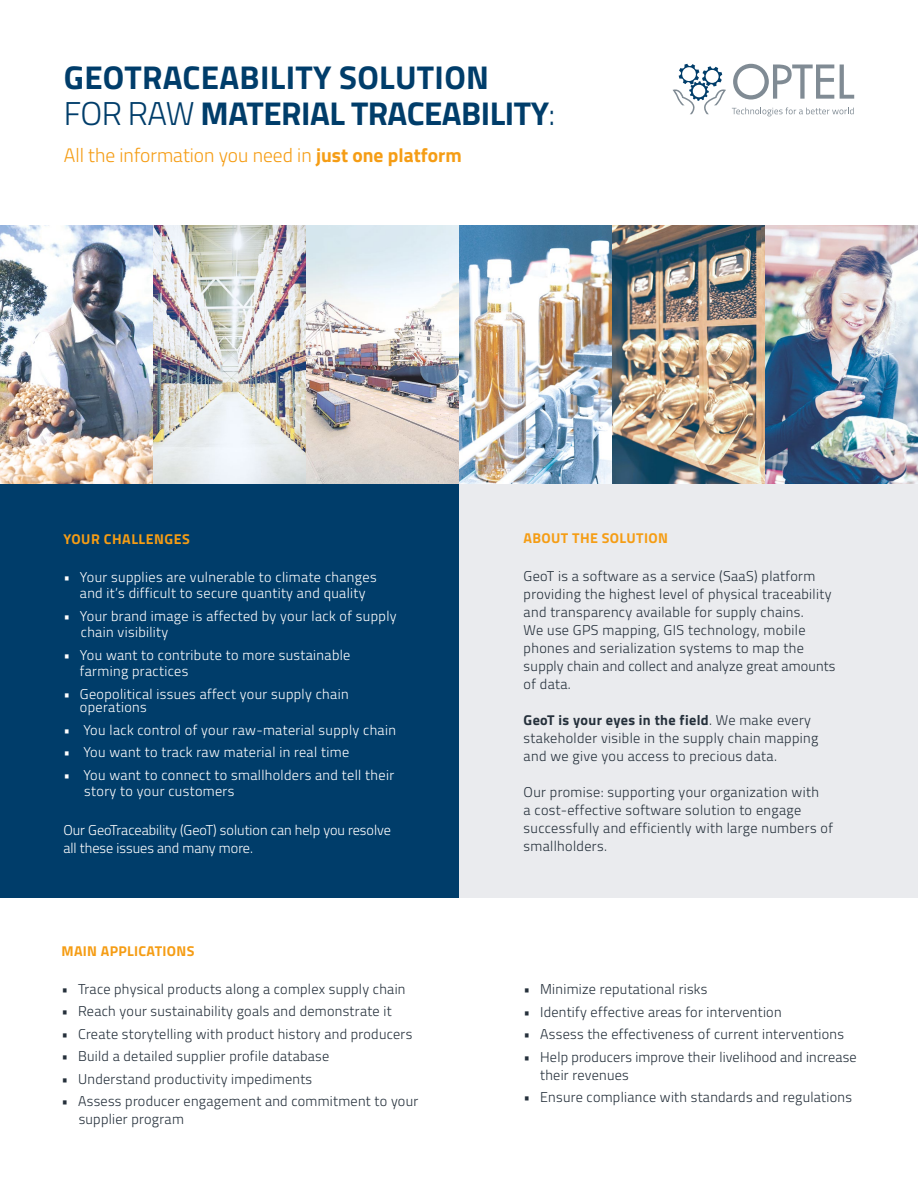
<style>
.page{position:relative;width:918px;height:1188px;background:#fff}
.page>*{position:absolute;margin:0;border:0;box-sizing:border-box;transform-origin:0 0}
.t1{font:700 33px/36px "Titillium";color:#003d6a}
.t2{font:300 19.5px "Titillium";color:#f59d15}
.t3{font:300 14.25px/18px "Titillium";letter-spacing:.02em;color:#25303b}
.t4{font:300 14.25px/16.5px "Titillium";letter-spacing:.025em;color:#fff}
.t5{font:300 14.25px/18px "Titillium";color:#fff}
.t6{font:700 14.25px "Titillium";letter-spacing:.025em;color:#f59d15}
.s1{font-weight:300}
.s2{font-weight:700}
</style>
<div class="page">
<div style="left:459px;top:484px;width:459px;height:413px;background:#eaebee"></div>
<div style="left:0;top:484px;width:459px;height:413px;background:#003d6a"></div>
<img style="left:0;top:226px;width:918px;height:258px">
<svg style="left:732px;top:108px;width:122px;height:8px"></svg>
<svg style="left:673px;top:64px;width:53px;height:50px"></svg>
<svg style="left:733px;top:64px;width:101px;height:36px"></svg>
<svg style="left:840px;top:65px;width:14px;height:34px"></svg>
<h1 class="t1" style="left:64px;top:57px;width:493px">GEOTRACEABILITY SOLUTION<br><span class="s1">FOR RAW</span> MATERIAL TRACEABILITY<span class="s1">:</span></h1>
<h2 class="t2" style="left:64px;top:141px;width:399px">All the information you need in <span class="s2">just one platform</span></h2>
<p class="t6" style="left:63px;top:528px;width:128px">YOUR CHALLENGES</p>
<p class="t4" style="left:63px;top:568px;width:315px;text-align:center">• Your supplies are vulnerable to climate changes and it’s difficult to secure quantity and quality</p>
<p class="t4" style="left:81px;top:607px;width:317px;text-indent:-17px">• Your brand image is affected by your lack of supply chain visibility</p>
<p class="t4" style="left:80px;top:646px;width:272px;text-indent:-17px">• You want to contribute to more sustainable farming practices</p>
<p class="t4" style="left:80px;top:687px;width:270px;line-height:13.5px;text-indent:-17px">• Geopolitical issues affect your supply chain operations</p>
<p class="t4" style="left:63px;top:721px;width:334px">• You lack control of your raw-material supply chain</p>
<p class="t4" style="left:63px;top:743px;width:287px">• You want to track raw material in real time</p>
<p class="t4" style="left:84px;top:766px;width:311px;text-indent:-21px">• You want to connect to smallholders and tell their story to your customers</p>
<p class="t5" style="left:63px;top:821px;width:329px">Our GeoTraceability (GeoT) solution can help you resolve all these issues and many more.</p>
<p class="t6" style="left:62px;top:940px;width:134px">MAIN APPLICATIONS</p>
<p class="t3" style="left:62px;top:979px;width:345px">• Trace physical products along a complex supply chain</p>
<p class="t3" style="left:62px;top:1002px;width:332px">• Reach your sustainability goals and demonstrate it</p>
<p class="t3" style="left:62px;top:1024px;width:352px">• Create storytelling with product history and producers</p>
<p class="t3" style="left:62px;top:1047px;width:269px">• Build a detailed supplier profile database</p>
<p class="t3" style="left:62px;top:1069px;width:252px">• Understand productivity impediments</p>
<p class="t3" style="left:79px;top:1092px;width:341px;text-indent:-17px">• Assess producer engagement and commitment to your supplier program</p>
<p class="t6" style="left:524px;top:527px;width:146px">ABOUT THE SOLUTION</p>
<p class="t3" style="left:524px;top:566px;width:313px">GeoT is a software as a service (SaaS) platform providing the highest level of physical traceability and transparency available for supply chains.<br>We use GPS mapping, GIS technology, mobile phones and serialization systems to map the supply chain and collect and analyze great amounts of data.</p>
<p class="t3" style="left:524px;top:710px;width:296px"><span class="s2">GeoT is your eyes in the field</span>. We make every stakeholder visible in the supply chain mapping and we give you access to precious data.</p>
<p class="t3" style="left:524px;top:782px;width:311px">Our promise: supporting your organization with<br>a cost-effective software solution to engage successfully and efficiently with large numbers of smallholders.</p>
<p class="t3" style="left:524px;top:980px;width:185px">• Minimize reputational risks</p>
<p class="t3" style="left:524px;top:1002px;width:260px">• Identify effective areas for intervention</p>
<p class="t3" style="left:524px;top:1025px;width:322px">• Assess the effectiveness of current interventions</p>
<p class="t3" style="left:540px;top:1047px;width:318px;text-indent:-17px">• Help producers improve their livelihood and increase their revenues</p>
<p class="t3" style="left:524px;top:1088px;width:330px">• Ensure compliance with standards and regulations</p>
</div>
